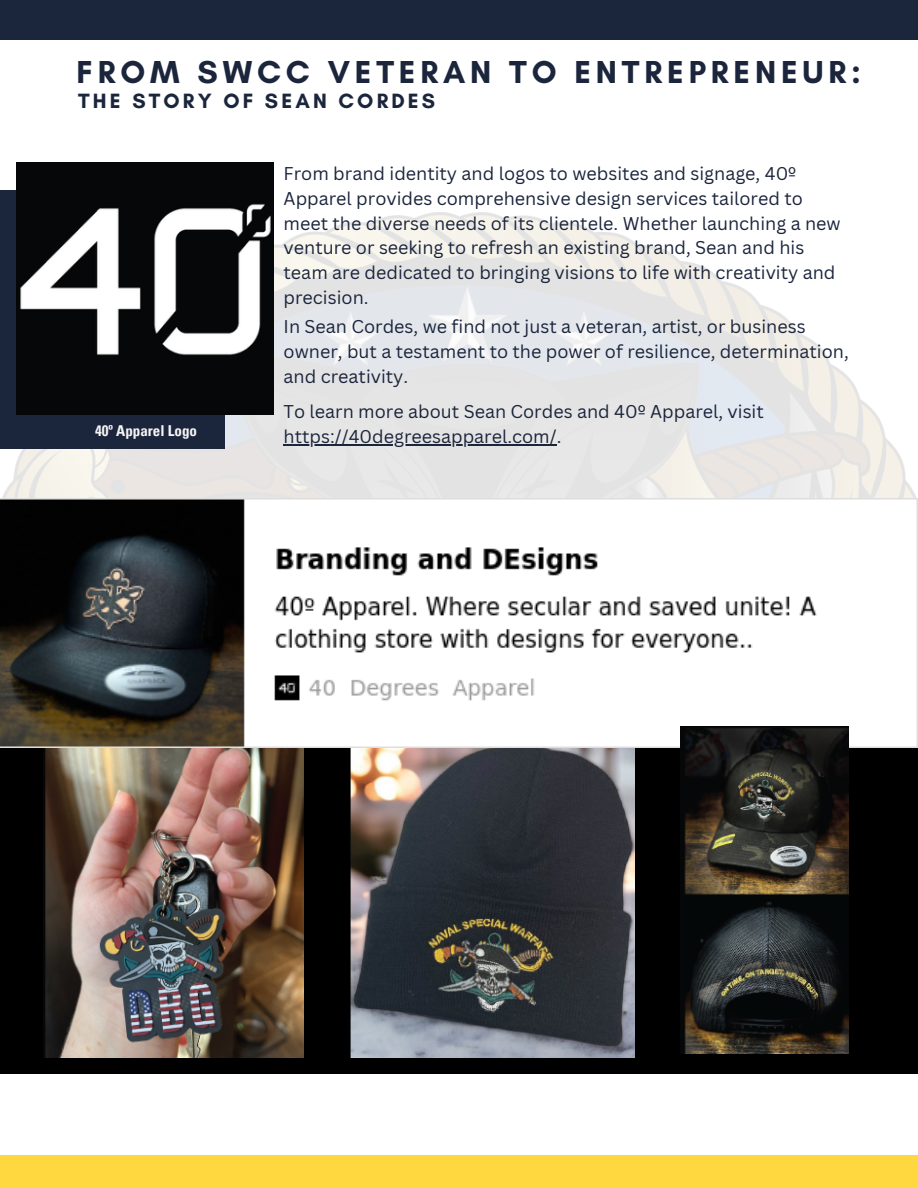
<style>
.page{position:relative;width:918px;height:1188px;background:#fff}
.page>*{position:absolute;margin:0;border:0;box-sizing:border-box;transform-origin:0 0}
.t1{font:700 32.4px "Glacial Indifference";letter-spacing:.15em;color:#1b253c}
.t2{font:700 21.15px "Glacial Indifference";letter-spacing:.15em;color:#1b253c}
.t3{font:18px/24.8px "Canva Sans";color:#1b253c}
.t4{font:700 condensed 15px "Univers LT Pro";color:#f5f5f5}
</style>
<div class="page">
<div style="left:0;top:0;width:918px;height:39px;background:#1b253c"></div>
<div style="left:0;top:1155px;width:918px;height:33px;background:#ffd840"></div>
<img style="left:0;top:213px;width:918px;height:286px">
<div style="left:0;top:190px;width:225px;height:259px;background:#1b253c"></div>
<img style="left:16px;top:163px;width:258px;height:252px">
<div style="left:0;top:664px;width:918px;height:410px;background:#000"></div>
<img style="left:44px;top:747px;width:260px;height:311px">
<hr style="left:284px;top:444px;width:273px;height:1px;background:#1b253c">
<img style="left:351px;top:747px;width:283px;height:311px">
<img style="left:0;top:499px;width:918px;height:248px">
<img style="left:681px;top:726px;width:168px;height:328px">
<h1 class="t1" style="left:77px;top:52px;width:786px">FROM SWCC VETERAN TO ENTREPRENEUR:</h1>
<p class="t2" style="left:78px;top:88px;width:359px">THE STORY OF SEAN CORDES</p>
<p class="t4" style="left:95px;top:425px;width:103px">40º Apparel Logo</p>
<p class="t3" style="left:284px;top:161px;width:559px">From brand identity and logos to websites and signage, 40º Apparel provides comprehensive design services tailored to meet the diverse needs of its clientele. Whether launching a new venture or seeking to refresh an existing brand, Sean and his team are dedicated to bringing visions to life with creativity and precision.</p>
<p class="t3" style="left:284px;top:314px;width:567px">In Sean Cordes, we find not just a veteran, artist, or business owner, but a testament to the power of resilience, determination, and creativity.</p>
<p class="t3" style="left:284px;top:399px;width:482px">To learn more about Sean Cordes and 40º Apparel, visit https://40degreesapparel.com/.</p>
</div>
